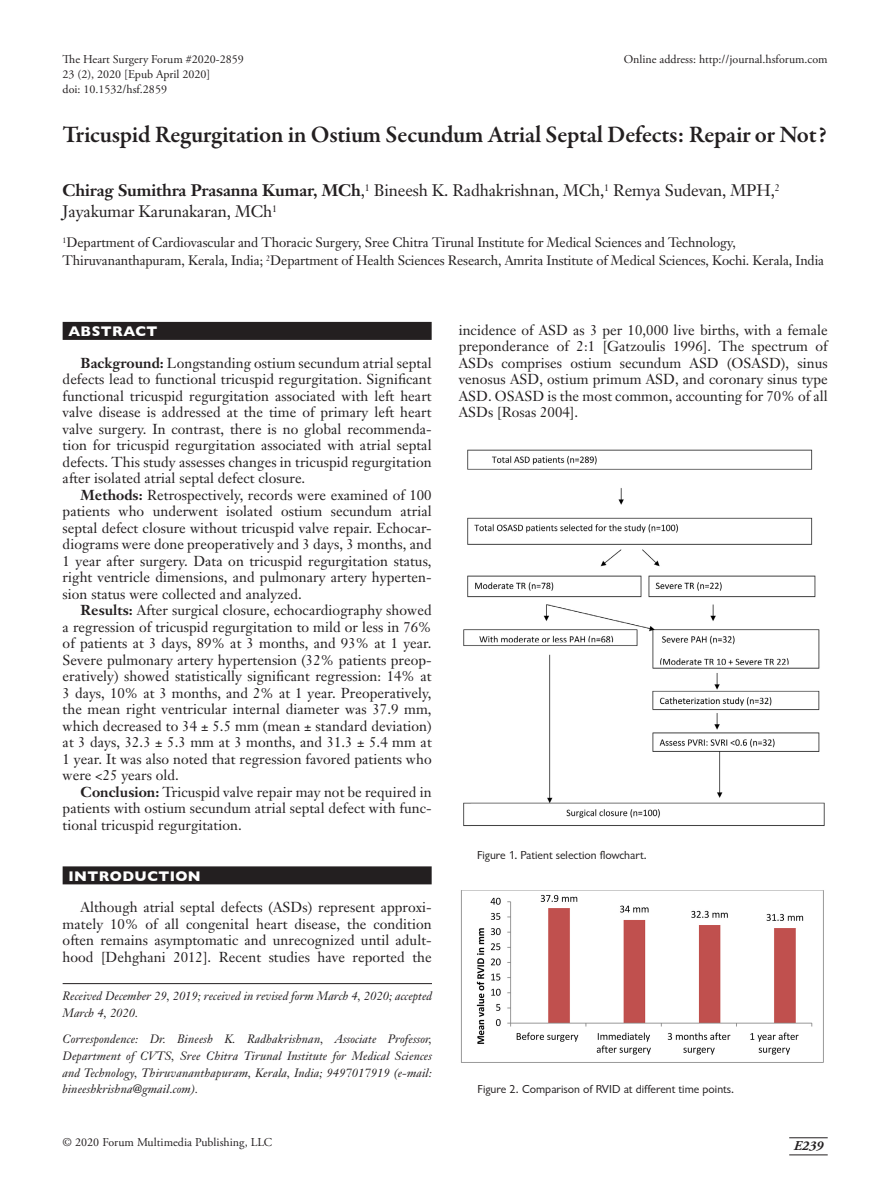
<style>
.page{position:relative;width:891px;height:1188px;background:#fff}
.page>*{position:absolute;margin:0;border:0;box-sizing:border-box;transform-origin:0 0}
.t1{font:600 24px "Garamond Premr Pro";letter-spacing:-.01em;color:#231f20}
.Authors{font:16.5px/21px "Janson Text";letter-spacing:-.01em;color:#231f20}
.Body_Text{font:14.25px/16.5px "Janson Text";letter-spacing:.005em;color:#231f20;text-align:justify}
.t2{font:700 14.25px "Gill Sans";letter-spacing:.03em;color:#fff}
.Affiliation{font:13.5px/18px "Janson Text";letter-spacing:-.01em;color:#231f20}
.t3{font:italic 700 13.5px "Adobe Garamond Pro";color:#231f20}
.Correspondence{font:italic 12px/16.8px "Janson Text";letter-spacing:.01em;color:#231f20;text-align:justify}
.Doi{font:12px "Adobe Garamond Pro";color:#231f20}
.Figure_Legend{font:12px "Classical Sans Regular DTC";color:#231f20}
.Correspondence_First{font:italic 12px/16.8px "Janson Text";letter-spacing:.005em;color:#231f20}
.s1{font-weight:700}
</style>
<div class="page">
<hr style="left:789px;top:1138px;width:39px;height:1px;background:#231f20">
<hr style="left:789px;top:1155px;width:39px;height:1px;background:#231f20">
<div style="left:63px;top:322px;width:369px;height:18px;background:#231f20"></div>
<div style="left:63px;top:866px;width:369px;height:18px;background:#231f20"></div>
<hr style="left:63px;top:983px;width:369px;height:1px;background:#231f20">
<img style="left:463px;top:449px;width:362px;height:377px">
<img style="left:461px;top:890px;width:363px;height:173px">
<p class="Doi" style="left:63px;top:52px;width:183px">The Heart Surgery Forum #2020-2859</p>
<p class="Doi" style="left:63px;top:67px;width:149px">23 (2), 2020 [Epub April 2020]</p>
<p class="Doi" style="left:63px;top:82px;width:106px">doi: 10.1532/hsf.2859</p>
<p class="t1" style="left:63px;top:120px;width:766px">Tricuspid Regurgitation in Ostium Secundum Atrial Septal Defects: Repair or Not?</p>
<p class="Authors" style="left:63px;top:180px;width:719px"><span class="s1">Chirag Sumithra Prasanna Kumar, MCh</span>,<sup>1</sup> Bineesh K. Radhakrishnan, MCh,<sup>1</sup> Remya Sudevan, MPH,<sup>2<br></sup>Jayakumar Karunakaran, MCh<sup>1</sup></p>
<p class="Affiliation" style="left:63px;top:234px;width:763px"><sup>1</sup>Department of Cardiovascular and Thoracic Surgery, Sree Chitra Tirunal Institute for Medical Sciences and Technology,<br>Thiruvananthapuram, Kerala, India; <sup>2</sup>Department of Health Sciences Research, Amrita Institute of Medical Sciences, Kochi. Kerala, India</p>
<p class="Doi" style="left:624px;top:52px;width:205px">Online address: http://journal.hsforum.com</p>
<h1 class="t2" style="left:68px;top:320px;width:91px">ABSTRACT</h1>
<p class="Body_Text" style="left:63px;top:354px;width:371px;text-indent:18px"><span class="s1">Background:</span> Longstanding ostium secundum atrial septal defects lead to functional tricuspid regurgitation. Significant functional tricuspid regurgitation associated with left heart valve disease is addressed at the time of primary left heart valve surgery. In contrast, there is no global recommenda&shy;tion for tricuspid regurgitation associated with atrial septal defects. This study assesses changes in tricuspid regurgitation after isolated atrial septal defect closure.</p>
<p class="Body_Text" style="left:63px;top:486px;width:371px;text-indent:18px"><span class="s1">Methods:</span> Retrospectively, records were examined of 100 patients who underwent isolated ostium secundum atrial septal defect closure without tricuspid valve repair. Echocar&shy;diograms were done preoperatively and 3 days, 3 months, and 1 year after surgery. Data on tricuspid regurgitation status, right ventricle dimensions, and pulmonary artery hyperten&shy;sion status were collected and analyzed.</p>
<p class="Body_Text" style="left:63px;top:602px;width:371px;text-indent:18px"><span class="s1">Results:</span> After surgical closure, echocardiography showed a regression of tricuspid regurgitation to mild or less in 76% of patients at 3 days, 89% at 3 months, and 93% at 1 year.<br>Severe pulmonary artery hypertension (32% patients preop&shy;eratively) showed statistically significant regression: 14% at 3 days, 10% at 3 months, and 2% at 1 year. Preoperatively, the mean right ventricular internal diameter was 37.9 mm, which decreased to 34 ± 5.5 mm (mean ± standard deviation) at 3 days, 32.3 ± 5.3 mm at 3 months, and 31.3 ± 5.4 mm at 1 year. It was also noted that regression favored patients who were &lt;25 years old.</p>
<p class="Body_Text" style="left:63px;top:783px;width:371px;text-indent:18px"><span class="s1">Conclusion:</span> Tricuspid valve repair may not be required in patients with ostium secundum atrial septal defect with func&shy;tional tricuspid regurgitation.</p>
<h1 class="t2" style="left:68px;top:864px;width:134px">INTRODUCTION</h1>
<p class="Body_Text" style="left:63px;top:899px;width:371px;text-indent:18px">Although atrial septal defects (ASDs) represent approxi&shy;mately 10% of all congenital heart disease, the condition often remains asymptomatic and unrecognized until adult&shy;hood [Dehghani 2012]. Recent studies have reported the</p>
<p class="Correspondence_First" style="left:63px;top:988px;width:371px">Received December 29, 2019; received in revised form March 4, 2020; accepted<br>March 4, 2020.</p>
<p class="Correspondence" style="left:63px;top:1031px;width:371px">Correspondence: Dr. Bineesh K. Radhakrishnan, Associate Professor, Department of CVTS, Sree Chitra Tirunal Institute for Medical Sciences and Technology, Thiruvananthapuram, Kerala, India; 9497017919 (e-mail: bineeshkrishna@gmail.com).</p>
<p class="Body_Text" style="left:459px;top:321px;width:371px">incidence of ASD as 3 per 10,000 live births, with a female preponderance of 2:1 [Gatzoulis 1996]. The spectrum of ASDs comprises ostium secundum ASD (OSASD), sinus venosus ASD, ostium primum ASD, and coronary sinus type ASD. OSASD is the most common, accounting for 70% of all ASDs [Rosas 2004].</p>
<p class="Figure_Legend" style="left:477px;top:848px;width:171px">Figure 1. Patient selection flowchart.</p>
<p class="Figure_Legend" style="left:478px;top:1083px;width:258px">Figure 2. Comparison of RVID at different time points.</p>
<p class="Doi" style="left:63px;top:1135px;width:211px">© 2020 Forum Multimedia Publishing, LLC</p>
<p class="t3" style="left:794px;top:1138px;width:31px">E239</p>
</div>
